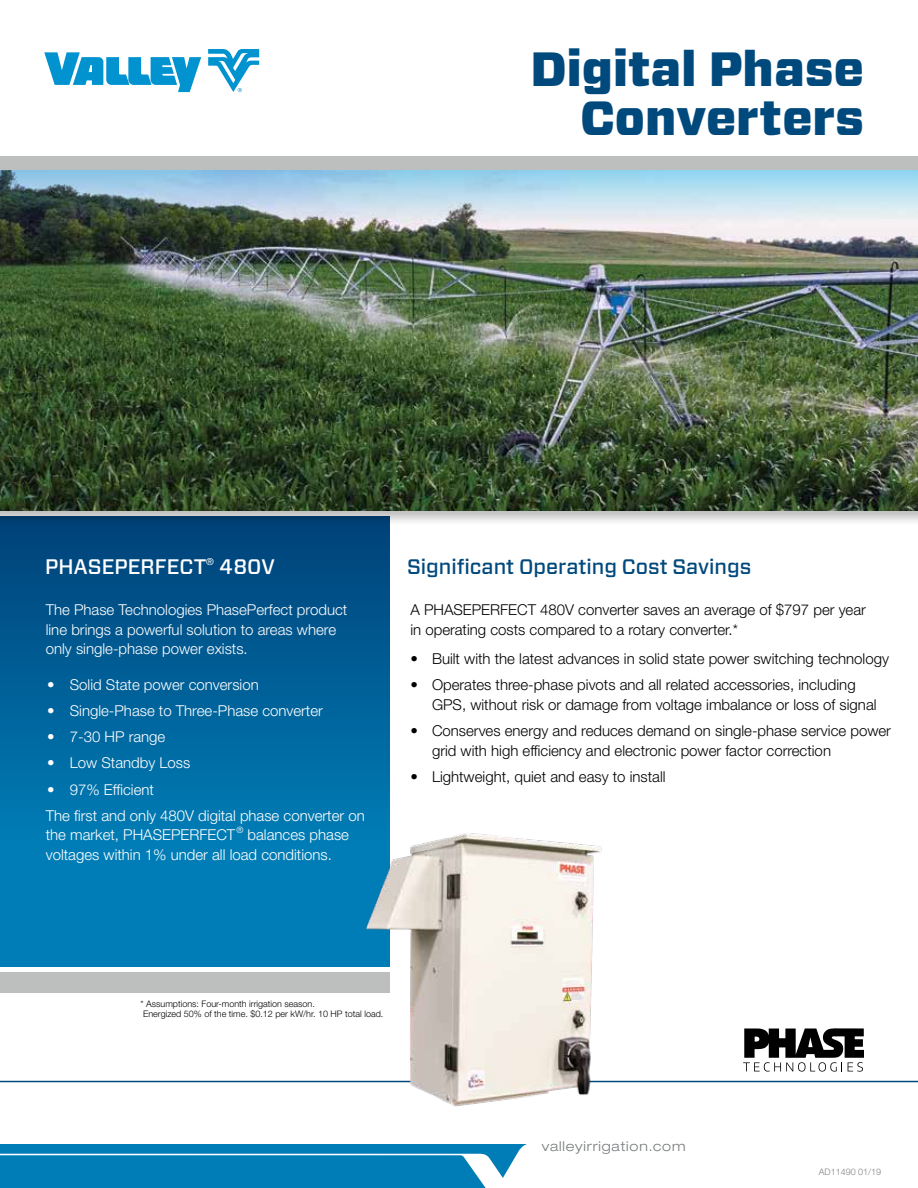
<style>
.page{position:relative;width:918px;height:1188px;background:#fff}
.page>*{position:absolute;margin:0;border:0;box-sizing:border-box;transform-origin:0 0}
.t1{font:900 48px/49.5px "Forza";color:#00497c;text-align:right}
.t2{font:500 21px "Forza";color:#00497c}
.t3{font:500 21px "Forza";letter-spacing:.005em;color:#fff}
.t4{font:300 15px/19.5px "Helvetica Neue LT Pro";color:#000}
.t5{font:300 15px/19.5px "Helvetica Neue LT Pro";color:#fff}
.t6{font:300 expanded 13.5px "Helvetica Neue LT Pro";letter-spacing:.06em;color:#787b7d}
.t7{font:300 9px/10.8px "Helvetica Neue LT Pro";color:#000}
.t8{font:300 9px "Helvetica Neue LT Pro";color:#808285}
.t9{font:300 8.7px "Helvetica Neue LT Pro";color:#fff}
</style>
<div class="page">
<div style="left:0;top:516px;width:390px;height:451px;background:#007db6"></div>
<div style="left:0;top:516px;width:390px;height:324px;background:linear-gradient(to bottom,#004178,#007cb5)"></div>
<div style="left:0;top:166px;width:918px;height:360px;background:#000;opacity:.26"></div>
<img style="left:0;top:224px;width:918px;height:287px">
<div style="left:0;top:972px;width:390px;height:21px;background:#bdbfbf"></div>
<div style="left:0;top:1144px;width:355px;height:44px;background:#007db6"></div>
<svg style="left:208px;top:49px;width:51px;height:43px"></svg>
<svg style="left:44px;top:52px;width:157px;height:40px"></svg>
<svg style="left:0;top:170px;width:918px;height:54px;background:#a5c3d0"></svg>
<div style="left:0;top:157px;width:918px;height:13px;background:#bdbfbf"></div>
<hr style="left:0;top:1081px;width:918px;height:1px;background:#00497c">
<img style="left:355px;top:755px;width:293px;height:433px">
<svg style="left:743px;top:1028px;width:121px;height:44px"></svg>
<h1 class="t1" style="left:530px;top:45px;width:335px">Digital Phase<br>Converters</h1>
<h2 class="t3" style="left:45px;top:553px;width:231px">PHASEPERFECT<sup>®</sup> 480V</h2>
<p class="t5" style="left:46px;top:600px;width:303px">The Phase Technologies PhasePerfect product line brings a powerful solution to areas where only single-phase power exists.</p>
<p class="t5" style="left:47px;top:674px;width:213px">• Solid State power conversion</p>
<p class="t5" style="left:47px;top:700px;width:277px">• Single-Phase to Three-Phase converter</p>
<p class="t5" style="left:47px;top:727px;width:120px">• 7-30 HP range</p>
<p class="t5" style="left:47px;top:753px;width:145px">• Low Standby Loss</p>
<p class="t5" style="left:46px;top:776px;width:320px;line-height:26.2px">• 97% Efficient<br>The first and only 480V digital phase converter on</p>
<p class="t5" style="left:46px;top:825px;width:191px">the market, PHASEPERFECT</p>
<p class="t9" style="left:236px;top:825px;width:8px">®</p>
<p class="t5" style="left:46px;top:825px;width:305px;text-indent:202px">balances phase voltages within 1% under all load conditions.</p>
<h2 class="t2" style="left:407px;top:553px;width:346px">Significant Operating Cost Savings</h2>
<p class="t4" style="left:410px;top:600px;width:457px">A PHASEPERFECT 480V converter saves an average of $797 per year in operating costs compared to a rotary converter.*</p>
<p class="t4" style="left:410px;top:649px;width:480px">• Built with the latest advances in solid state power switching technology</p>
<p class="t4" style="left:432px;top:675px;width:446px;text-indent:-22px">• Operates three-phase pivots and all related accessories, including<br>GPS, without risk or damage from voltage imbalance or loss of signal</p>
<p class="t4" style="left:432px;top:721px;width:461px;text-indent:-22px">• Conserves energy and reduces demand on single-phase service power grid with high efficiency and electronic power factor correction</p>
<p class="t4" style="left:410px;top:766px;width:257px">• Lightweight, quiet and easy to install</p>
<p class="t7" style="left:141px;top:998px;width:244px">* Assumptions: Four-month irrigation season.<br>Energized 50% of the time. $0.12 per kW/hr. 10 HP total load.</p>
<p class="t6" style="left:542px;top:1138px;width:145px">valleyirrigation.com</p>
<p class="t8" style="left:819px;top:1166px;width:64px">AD11490 01/19</p>
</div>
